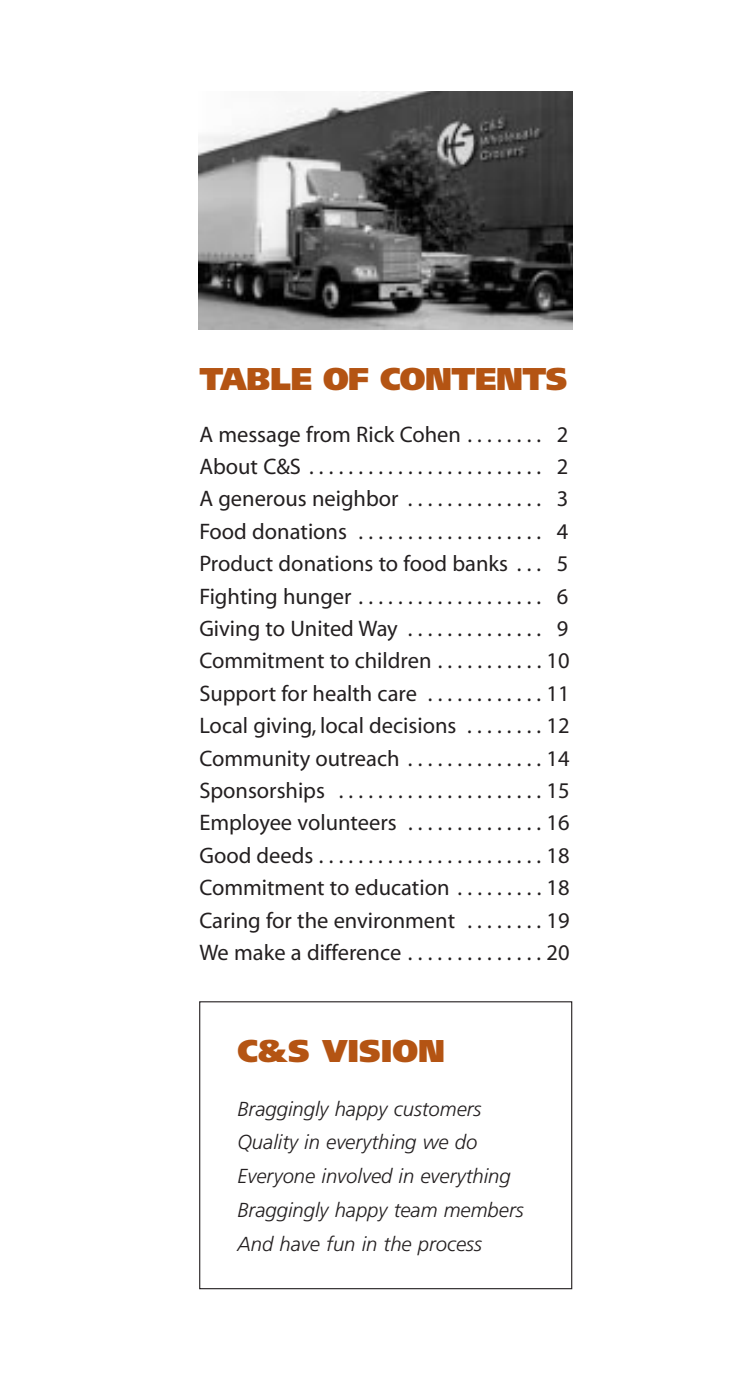
<style>
.page{position:relative;width:729px;height:1377px;background:#fff}
.page>*{position:absolute;margin:0;border:0;box-sizing:border-box;transform-origin:0 0}
.t1{font:900 31.5px "Frutiger";letter-spacing:-.015em;color:#b45413}
.t2{font:22.5px/32.4px "Myriad";color:#231f20;text-align:justify}
.t3{font:italic 300 20.25px/33.8px "Frutiger";color:#231f20}
</style>
<div class="page">
<hr style="left:728px;top:0;width:1px;height:1377px;background:#b45413">
<img style="left:728px;top:29px;width:1px;height:1348px">
<img style="left:198px;top:91px;width:374px;height:239px">
<div style="left:199px;top:1001px;width:373px;height:288px;border:1px solid #231f20"></div>
<h1 class="t1" style="left:199px;top:367px;width:370px">TABLE OF CONTENTS</h1>
<p class="t2" style="left:199px;top:420px;width:372px">A message from Rick Cohen . . . . . . . . 2<br>About C&amp;S . . . . . . . . . . . . . . . . . . . . . . . . 2<br>A generous neighbor . . . . . . . . . . . . . . 3<br>Food donations . . . . . . . . . . . . . . . . . . . 4<br>Product donations to food banks . . . 5<br>Fighting hunger . . . . . . . . . . . . . . . . . . . 6<br>Giving to United Way . . . . . . . . . . . . . . 9<br>Commitment to children . . . . . . . . . . . 10<br>Support for health care . . . . . . . . . . . . 11<br>Local giving, local decisions . . . . . . . . 12<br>Community outreach . . . . . . . . . . . . . . 14<br>Sponsorships . . . . . . . . . . . . . . . . . . . . . 15<br>Employee volunteers . . . . . . . . . . . . . . 16<br>Good deeds . . . . . . . . . . . . . . . . . . . . . . . 18<br>Commitment to education . . . . . . . . . 18<br>Caring for the environment . . . . . . . . 19<br>We make a difference . . . . . . . . . . . . . . 20</p>
<h1 class="t1" style="left:237px;top:1038px;width:209px">C&amp;S VISION</h1>
<p class="t3" style="left:237px;top:1093px;width:288px">Braggingly happy customers<br>Quality in everything we do<br>Everyone involved in everything<br>Braggingly happy team members<br>And have fun in the process</p>
</div>
